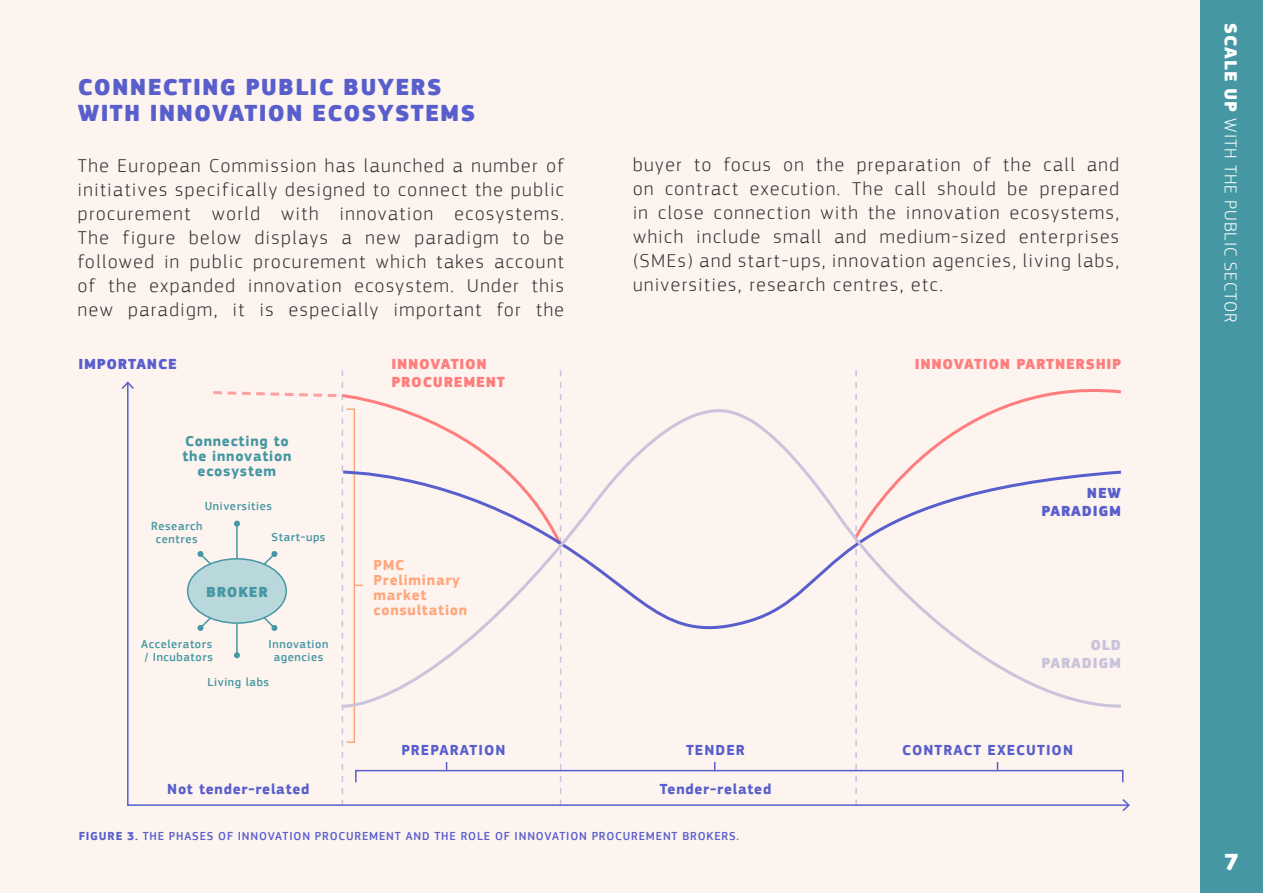
<style>
.page{position:relative;width:1263px;height:893px;background:#fff}
.page>*{position:absolute;margin:0;border:0;box-sizing:border-box;transform-origin:0 0}
.t1{font:900 24px/25.5px "EC Square Sans Pro";letter-spacing:.05em;color:#585fcc}
.t2{font:900 24px "EC Square Sans Pro";color:#fff}
.t3{font:300 19.5px/24px "EC Square Sans Pro";letter-spacing:.08em;color:#333;text-align:justify}
.t4{font:300 18px "EC Square Sans Pro";letter-spacing:.05em;color:#fff}
.t5{font:700 15px "EC Square Sans Pro";letter-spacing:.065em;color:#585fcc}
.t6{font:900 15px/18px "EC Square Sans Pro";letter-spacing:.05em;color:#ff7d7d}
.t7{font:700 15px/15px "EC Square Sans Pro";letter-spacing:.05em;color:#4598a3;text-align:center}
.t8{font:700 15px/15px "EC Square Sans Pro";letter-spacing:.05em;color:#ffa77b}
.t9{font:900 15px/18px "EC Square Sans Pro";letter-spacing:.05em;color:#585fcc;text-align:right}
.t10{font:900 15px/18px "EC Square Sans Pro";letter-spacing:.05em;color:#c9c4db;text-align:right}
.t11{font:900 15px "EC Square Sans Pro";letter-spacing:.05em;color:#4598a3}
.t12{font:500 12px/13.5px "EC Square Sans Pro";letter-spacing:.05em;color:#4598a3;text-align:center}
.t13{font:500 12px "EC Square Sans Pro";letter-spacing:.07em;color:#585fcc}
.s1{font-weight:700}
.s2{font-weight:900}
</style>
<div class="page">
<div style="left:0;top:0;width:1200px;height:893px;background:#fdf3ef"></div>
<div style="left:1200px;top:0;width:63px;height:893px;background:#4598a3"></div>
<svg style="left:127px;top:382px;width:997px;height:424px"></svg>
<svg style="left:121px;top:381px;width:14px;height:10px"></svg>
<svg style="left:1121px;top:797px;width:9px;height:15px"></svg>
<p class="t1" style="left:78px;top:75px;width:399px">CONNECTING PUBLIC BUYERS<br>WITH INNOVATION ECOSYSTEMS</p>
<p class="t3" style="left:78px;top:153px;width:488px">The European Commission has launched a number of initiatives specifically designed to connect the public procurement world with innovation ecosystems.<br>The figure below displays a new paradigm to be followed in public procurement which takes account of the expanded innovation ecosystem. Under this new paradigm, it is especially important for the</p>
<p class="t3" style="left:633px;top:153px;width:488px">buyer to focus on the preparation of the call and on contract execution. The call should be prepared in close connection with the innovation ecosystems, which include small and medium-sized enterprises (SMEs) and start-ups, innovation agencies, living labs, universities, research centres, etc.</p>
<p class="t9" style="left:79px;top:355px;width:100px">IMPORTANCE</p>
<p class="t6" style="left:391px;top:355px;width:115px">INNOVATION<br>PROCUREMENT</p>
<p class="t6" style="left:915px;top:355px;width:208px">INNOVATION PARTNERSHIP</p>
<p class="t7" style="left:182px;top:434px;width:111px">Connecting to the innovation ecosystem</p>
<p class="t12" style="left:205px;top:499px;width:69px">Universities</p>
<p class="t12" style="left:151px;top:519px;width:53px">Research centres</p>
<p class="t12" style="left:272px;top:530px;width:55px">Start-ups</p>
<p class="t11" style="left:206px;top:582px;width:63px">BROKER</p>
<p class="t12" style="left:141px;top:637px;width:73px;text-align:left">Accelerators / Incubators</p>
<p class="t12" style="left:269px;top:637px;width:61px">Innovation agencies</p>
<p class="t12" style="left:208px;top:675px;width:63px">Living labs</p>
<p class="t8" style="left:373px;top:558px;width:95px">PMC<br>Preliminary market consultation</p>
<p class="t5" style="left:401px;top:741px;width:106px">PREPARATION</p>
<p class="t9" style="left:1041px;top:485px;width:81px">NEW<br>PARADIGM</p>
<p class="t10" style="left:1041px;top:637px;width:81px">OLD<br>PARADIGM</p>
<p class="t5" style="left:686px;top:741px;width:60px">TENDER</p>
<p class="t5" style="left:902px;top:741px;width:172px">CONTRACT EXECUTION</p>
<p class="t5" style="left:167px;top:780px;width:144px">Not tender-related</p>
<p class="t5" style="left:660px;top:780px;width:113px">Tender-related</p>
<p class="t13" style="left:79px;top:829px;width:662px"><span class="s1">FIGURE 3.</span> THE PHASES OF INNOVATION PROCUREMENT AND THE ROLE OF INNOVATION PROCUREMENT BROKERS.</p>
<p class="t4" style="left:1241px;top:23px;width:300px;rotate:90deg"><span class="s2">SCALE UP</span> WITH THE PUBLIC SECTOR</p>
<p class="t2" style="left:1224px;top:847px;width:16px">7</p>
</div>
